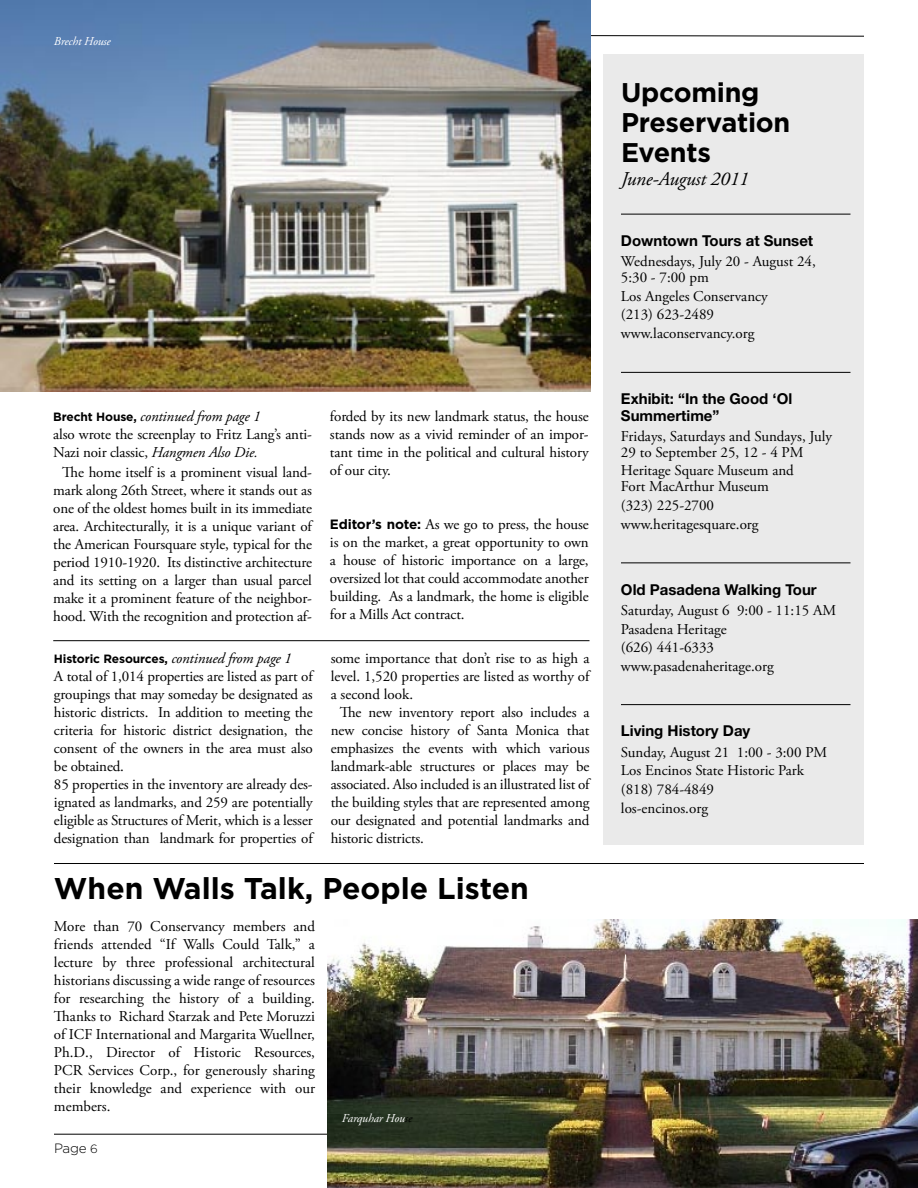
<style>
.page{position:relative;width:918px;height:1188px;background:#fff}
.page>*{position:absolute;margin:0;border:0;box-sizing:border-box;transform-origin:0 0}
.No_indent{font:700 30px "Gotham";color:#000}
.Indent{font:700 27px/30px "Gotham";letter-spacing:-.01em;color:#000}
.Captions{font:italic 19.5px "Adobe Garamond Pro";letter-spacing:-.01em;color:#000}
.Indent-2{font:15px/18px "Adobe Garamond Pro";letter-spacing:-.01em;color:#000;text-align:justify}
.Pres_Events_text{font:15px/15.8px "Adobe Garamond Pro";color:#000}
.No_indent-2{font:15px/18px "Adobe Garamond Pro";color:#000;text-align:justify}
.Pres_Event{font:700 15px/16.5px "Helvetica Neue LT Pro";color:#000}
.Indent-3{font:italic 15px "Adobe Garamond Pro";letter-spacing:-.01em;color:#000}
.t1{font:300 13.5px "Gotham";color:#000}
.No_indent-3{font:700 12px "Gotham";letter-spacing:-.01em;color:#000}
.Captions-2{font:italic 12px "Adobe Garamond Pro";letter-spacing:-.01em;color:#fff}
.s1{font-family:"Gotham";font-weight:700;font-style:normal;font-size:12px}
.s2{font-style:italic}
.s3{font-family:"Adobe Garamond Pro";font-weight:400;font-style:italic;font-size:15px}
.s4{font-family:"Gotham";font-weight:700;font-size:13.5px}
.s5{font-size:12px}
.s6{color:#000}
</style>
<div class="page">
<hr style="left:54px;top:1134px;width:834px;height:1px;background:#000">
<div style="left:603px;top:54px;width:261px;height:791px;background:#eaeaea"></div>
<svg style="left:590px;top:34px;width:274px;height:3px"></svg>
<img style="left:0;top:0;width:590px;height:392px">
<hr style="left:54px;top:863px;width:810px;height:1px;background:#000">
<hr style="left:53px;top:640px;width:536px;height:1px;background:#000">
<hr style="left:621px;top:214px;width:229px;height:1px;background:#000">
<hr style="left:621px;top:372px;width:229px;height:1px;background:#000">
<hr style="left:621px;top:562px;width:229px;height:1px;background:#000">
<hr style="left:621px;top:704px;width:229px;height:1px;background:#000">
<img style="left:328px;top:920px;width:590px;height:268px">
<p class="Captions-2" style="left:54px;top:34px;width:58px">Brecht House</p>
<p class="Indent-3" style="left:53px;top:407px;width:209px"><span class="s1">Brecht House,</span> continued from page 1</p>
<p class="Indent-2" style="left:53px;top:426px;width:260px">also wrote the screenplay to Fritz Lang’s anti-<br>Nazi noir classic, <span class="s2">Hangmen Also Die.</span></p>
<p class="Indent-2" style="left:53px;top:463px;width:260px;text-align:center">The home itself is a prominent visual land&shy;mark along 26th Street, where it stands out as one of the oldest homes built in its immediate area. Architecturally, it is a unique variant of the American Foursquare style, typical for the period 1910-1920. Its distinctive architecture and its setting on a larger than usual parcel make it a prominent feature of the neighbor&shy;hood. With the recognition and protection af-</p>
<p class="No_indent-3" style="left:54px;top:651px;width:239px">Historic Resources, <span class="s3">continued from page 1</span></p>
<p class="Indent-2" style="left:54px;top:667px;width:260px">A total of 1,014 properties are listed as part of groupings that may someday be designated as historic districts. In addition to meeting the criteria for historic district designation, the consent of the owners in the area must also be obtained.</p>
<p class="Indent-2" style="left:54px;top:775px;width:260px">85 properties in the inventory are already des&shy;ignated as landmarks, and 259 are potentially eligible as Structures of Merit, which is a lesser designation than landmark for properties of</p>
<p class="Indent-2" style="left:330px;top:408px;width:260px">forded by its new landmark status, the house stands now as a vivid reminder of an impor&shy;tant time in the political and cultural history of our city.</p>
<p class="Indent-2" style="left:330px;top:516px;width:260px"><span class="s4">Editor’s note:</span> As we go to press, the house is on the market, a great opportunity to own a house of historic importance on a large, oversized lot that could accommodate another building. As a landmark, the home is eligible for a Mills Act contract.</p>
<p class="Indent-2" style="left:331px;top:649px;width:260px">some importance that don’t rise to as high a level. 1,520 properties are listed as worthy of a second look.</p>
<p class="Indent-2" style="left:331px;top:703px;width:260px;text-indent:9px">The new inventory report also includes a new concise history of Santa Monica that emphasizes the events with which various landmark-able structures or places may be associated. Also included is an illustrated list of the building styles that are represented among our designated and potential landmarks and historic districts.</p>
<p class="No_indent" style="left:54px;top:871px;width:476px">When Walls Talk, People Listen</p>
<p class="No_indent-2" style="left:54px;top:918px;width:263px">More than 70 Conservancy members and friends attended “If Walls Could Talk,” a lecture by three professional architectural historians discussing a wide range of resources for researching the history of a building.<br>Thanks to Richard Starzak and Pete Moruzzi of ICF International and Margarita Wuellner, Ph.D., Director of Historic Resources, PCR Services Corp., for generously sharing their knowledge and experience with our members.</p>
<p class="t1" style="left:54px;top:1141px;width:45px">Page <span class="s5">6</span></p>
<p class="Captions-2" style="left:342px;top:1111px;width:72px">Farquhar Hou<span class="s6">se</span></p>
<p class="Indent" style="left:621px;top:77px;width:171px">Upcoming<br>Preservation<br>Events</p>
<p class="Captions" style="left:621px;top:167px;width:130px">June-August 2011</p>
<p class="Pres_Event" style="left:621px;top:232px;width:194px">Downtown Tours at Sunset</p>
<p class="Pres_Events_text" style="left:621px;top:254px;width:196px">Wednesdays, July 20 - August 24,<br>5:30 - 7:00 pm</p>
<p class="Pres_Events_text" style="left:621px;top:289px;width:148px">Los Angeles Conservancy</p>
<p class="Pres_Events_text" style="left:621px;top:307px;width:95px">(213) 623-2489</p>
<p class="Pres_Events_text" style="left:621px;top:326px;width:135px">www.laconservancy.org</p>
<p class="Pres_Event" style="left:621px;top:390px;width:173px">Exhibit: “In the Good ‘Ol<br>Summertime”</p>
<p class="Pres_Events_text" style="left:621px;top:429px;width:213px">Fridays, Saturdays and Sundays, July<br>29 to September 25, 12 - 4 PM</p>
<p class="Pres_Events_text" style="left:621px;top:463px;width:174px">Heritage Square Museum and<br>Fort MacArthur Museum</p>
<p class="Pres_Events_text" style="left:621px;top:498px;width:95px">(323) 225-2700</p>
<p class="Pres_Events_text" style="left:621px;top:517px;width:139px">www.heritagesquare.org</p>
<p class="Pres_Event" style="left:621px;top:581px;width:197px">Old Pasadena Walking Tour</p>
<p class="Pres_Events_text" style="left:621px;top:603px;width:217px">Saturday, August 6 9:00 - 11:15 AM</p>
<p class="Pres_Events_text" style="left:621px;top:622px;width:107px">Pasadena Heritage</p>
<p class="Pres_Events_text" style="left:621px;top:640px;width:95px">(626) 441-6333</p>
<p class="Pres_Events_text" style="left:621px;top:659px;width:154px">www.pasadenaheritage.org</p>
<p class="Pres_Event" style="left:621px;top:722px;width:131px">Living History Day</p>
<p class="Pres_Events_text" style="left:621px;top:745px;width:208px">Sunday, August 21 1:00 - 3:00 PM</p>
<p class="Pres_Events_text" style="left:621px;top:763px;width:185px">Los Encinos State Historic Park</p>
<p class="Pres_Events_text" style="left:621px;top:782px;width:95px">(818) 784-4849</p>
<p class="Pres_Events_text" style="left:621px;top:801px;width:89px">los-encinos.org</p>
</div>
